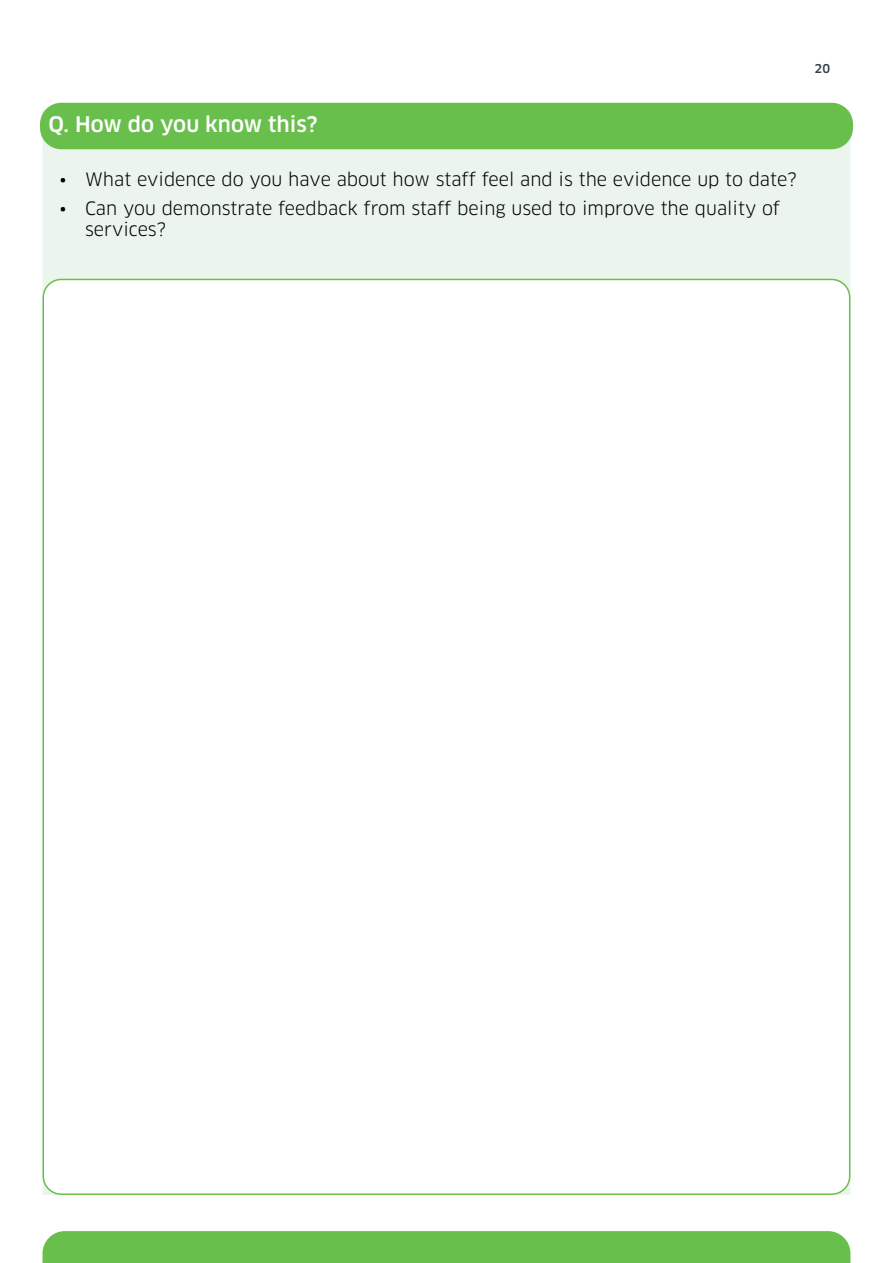
<style>
.page{position:relative;width:893px;height:1263px;background:#fff}
.page>*{position:absolute;margin:0;border:0;box-sizing:border-box;transform-origin:0 0}
.t1{font:500 21px "Clan";color:#fff}
.t2{font:18px/21px "Clan";color:#000}
.t3{font:500 12px "Clan";color:#323e48}
</style>
<div class="page">
<div style="left:43px;top:1231px;width:807px;height:32px;background:#68bf4b"></div>
<div style="left:43px;top:109px;width:807px;height:1086px;background:#ecf5ed"></div>
<div style="left:40px;top:103px;width:813px;height:46px;background:#68bf4b;border-radius:21px"></div>
<div style="left:43px;top:279px;width:807px;height:915px;background:#fff;border-radius:18px"></div>
<p class="t1" style="left:49px;top:111px;width:271px">Q. How do you know this?</p>
<p class="t2" style="left:60px;top:169px;width:739px">• What evidence do you have about how staff feel and is the evidence up to date?</p>
<p class="t2" style="left:85px;top:198px;width:697px;text-indent:-26px">• Can you demonstrate feedback from staff being used to improve the quality of services?</p>
<p class="t3" style="left:815px;top:62px;width:17px">20</p>
</div>
